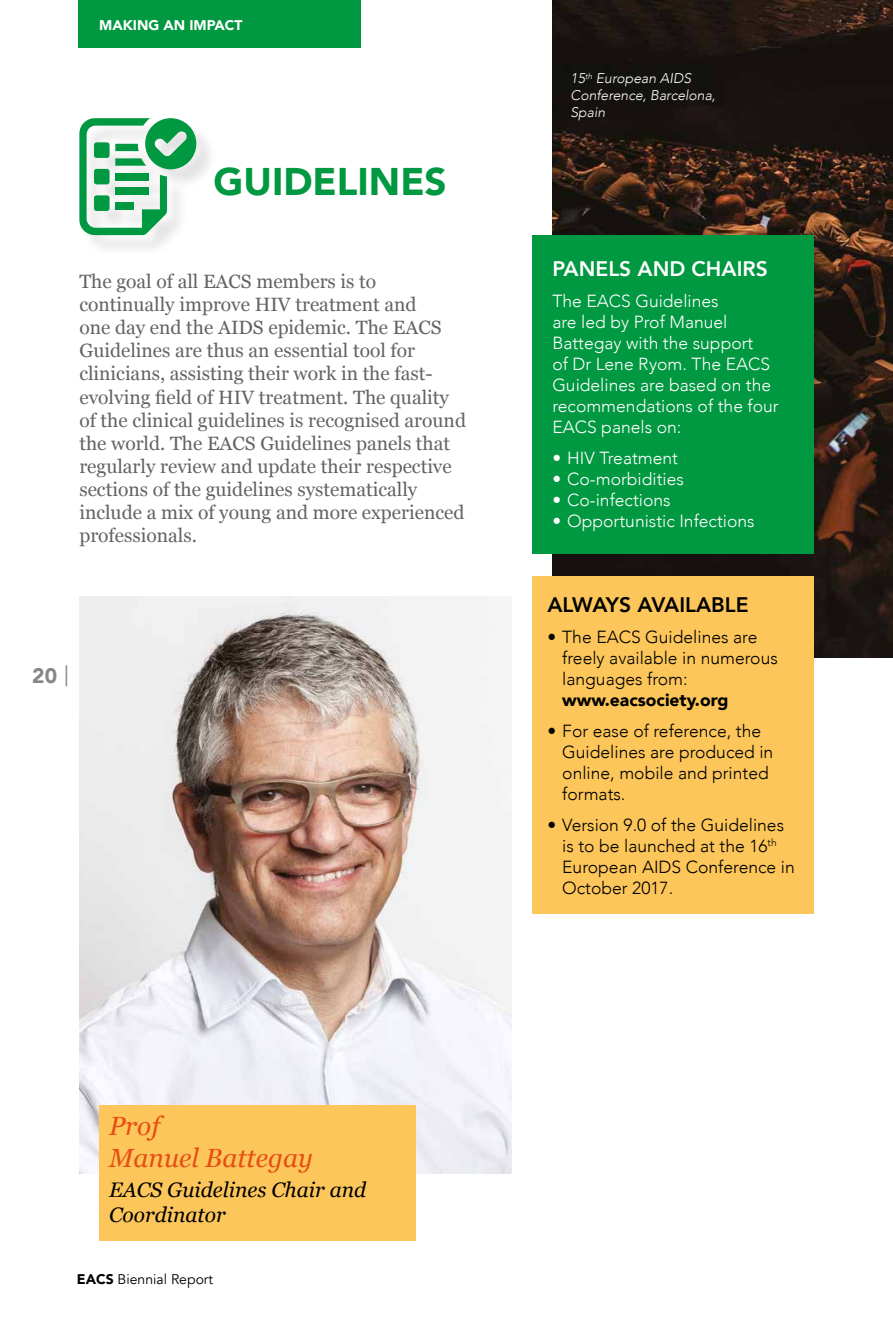
<style>
.page{position:relative;width:893px;height:1340px;background:#fff}
.page>*{position:absolute;margin:0;border:0;box-sizing:border-box;transform-origin:0 0}
.T1{font:900 38.5px "Avenir";color:#009840}
.t1{font:italic 26.25px/31.5px "Georgia";color:#e64e16}
.t2{font:italic 21px/25.2px "Georgia";color:#000}
.T3{font:800 21px "Avenir";color:#000}
.T3-2{font:800 21px "Avenir";color:#fff}
.t3{font:900 21px "Avenir";color:#878787}
.Intro{font:19.25px/23.1px "Georgia";color:#646363}
.t4{font:300 17.5px/21px "Avenir";color:#000}
.Body{font:300 17.5px/21px "Avenir";color:#fff}
.Legende{font:italic 300 14px/16.8px "Avenir";color:#fff}
.t5{font:14px "Avenir";color:#000}
.t6{font:900 14px "Avenir";color:#fff}
.s1{font-weight:400}
.s2{font-weight:900}
</style>
<div class="page">
<img style="left:552px;top:0;width:341px;height:657px">
<div style="left:82px;top:121px;width:136px;height:136px;background:#000;opacity:.11"></div>
<svg style="left:79px;top:118px;width:117px;height:117px"></svg>
<div style="left:115px;top:173px;width:34px;height:7px;background:#009840"></div>
<div style="left:115px;top:188px;width:34px;height:7px;background:#009840"></div>
<div style="left:115px;top:202px;width:19px;height:7px;background:#009840"></div>
<div style="left:532px;top:576px;width:282px;height:337px;background:#fcc65a"></div>
<div style="left:532px;top:235px;width:282px;height:318px;background:#009840"></div>
<img style="left:79px;top:596px;width:432px;height:576px">
<div style="left:78px;top:0;width:282px;height:47px;background:#009840"></div>
<div style="left:99px;top:1105px;width:317px;height:135px;background:#fcc65a"></div>
<p class="t6" style="left:99px;top:13px;width:145px">MAKING AN IMPACT</p>
<p class="T1" style="left:214px;top:149px;width:235px">GUIDELINES</p>
<p class="Intro" style="left:79px;top:269px;width:388px">The goal of all EACS members is to continually improve HIV treatment and<br>one day end the AIDS epidemic. The EACS Guidelines are thus an essential tool for clinicians, assisting their work in the fast&shy;evolving field of HIV treatment. The quality of the clinical guidelines is recognised around the world. The EACS Guidelines panels that regularly review and update their respective sections of the guidelines systematically include a mix of young and more experienced professionals.</p>
<p class="t3" style="left:32px;top:658px;width:38px">20 <span class="s1">|</span></p>
<p class="Legende" style="left:570px;top:70px;width:147px">15<sup>th</sup> European AIDS<br>Conference, Barcelona,<br>Spain</p>
<p class="T3-2" style="left:552px;top:252px;width:217px">PANELS AND CHAIRS</p>
<p class="Body" style="left:552px;top:290px;width:228px">The EACS Guidelines<br>are led by Prof Manuel<br>Battegay with the support<br>of Dr Lene Ryom. The EACS<br>Guidelines are based on the recommendations of the four<br>EACS panels on:</p>
<p class="Body" style="left:552px;top:447px;width:127px">• HIV Treatment</p>
<p class="Body" style="left:552px;top:468px;width:133px">• Co-morbidities</p>
<p class="Body" style="left:552px;top:489px;width:120px">• Co-infections</p>
<p class="Body" style="left:552px;top:510px;width:204px">• Opportunistic Infections</p>
<p class="T3" style="left:547px;top:588px;width:203px">ALWAYS AVAILABLE</p>
<p class="t4" style="left:562px;top:626px;width:217px;text-indent:-15px">• The EACS Guidelines are freely available in numerous languages from: <span class="s2">www.eacsociety.org</span></p>
<p class="t4" style="left:562px;top:720px;width:213px;text-indent:-15px">• For ease of reference, the<br>Guidelines are produced in online, mobile and printed formats.</p>
<p class="t4" style="left:562px;top:814px;width:234px;text-indent:-15px">• Version 9.0 of the Guidelines is to be launched at the 16<sup>th<br></sup>European AIDS Conference in<br>October 2017.</p>
<p class="t1" style="left:109px;top:1109px;width:205px">Prof<br>Manuel Battegay</p>
<p class="t2" style="left:109px;top:1176px;width:259px">EACS Guidelines Chair and<br>Coordinator</p>
<p class="t5" style="left:77px;top:1270px;width:138px"><span class="s2">EACS</span> Biennial Report</p>
</div>
